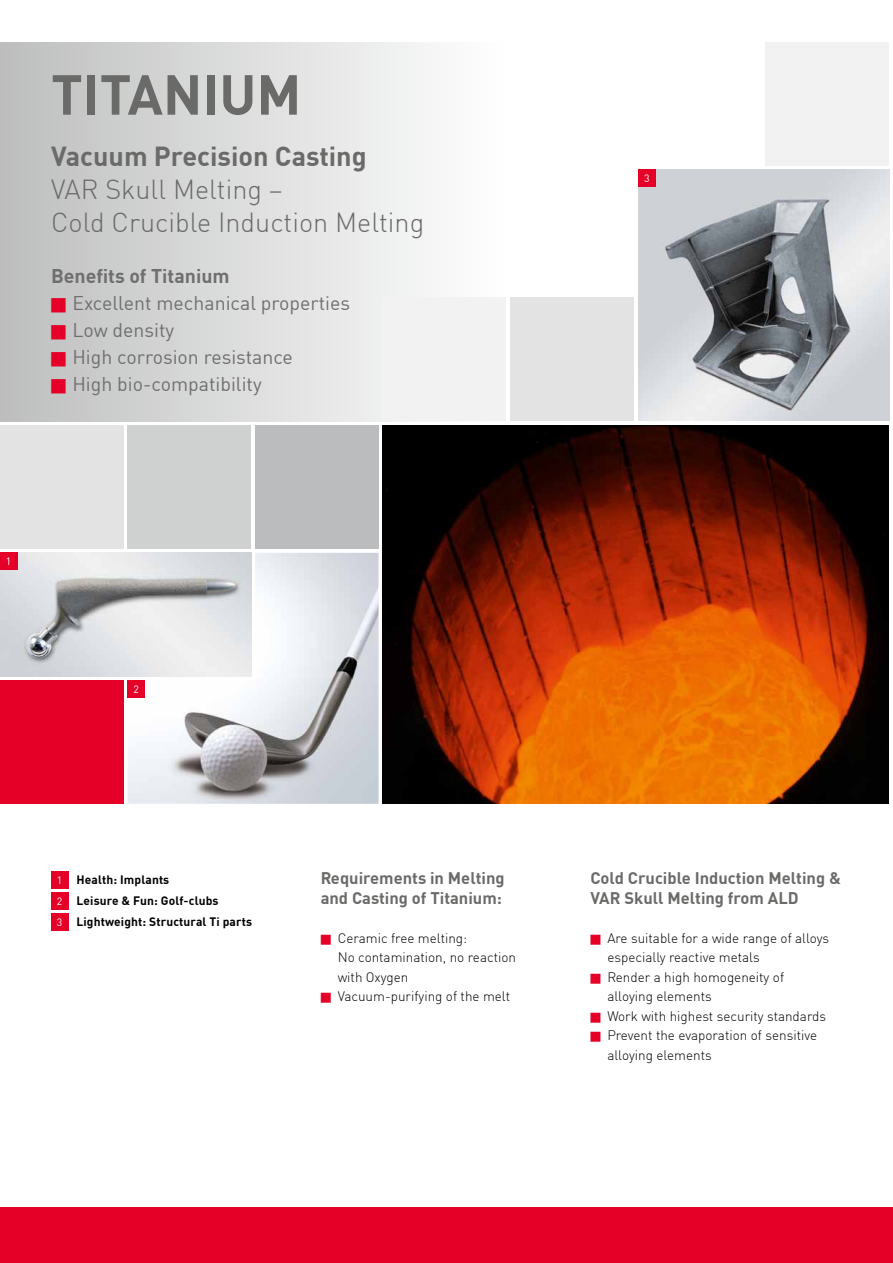
<style>
.page{position:relative;width:893px;height:1263px;background:#fff}
.page>*{position:absolute;margin:0;border:0;box-sizing:border-box;transform-origin:0 0}
.t1{font:700 55.5px "DIN Offc";color:#6a6a69}
.t2{font:300 27px/33px "DIN Offc";color:#6a6a69}
.t3{font:700 27px "DIN Offc";color:#6a6a69}
.t4{font:19.5px "DIN Offc";color:#6f6f6e}
.t5{font:700 19.5px "DIN Offc";color:#6f6f6e}
.t6{font:700 16.5px/19.5px "DIN Offc";color:#6a6a69}
.t7{font:300 13.5px/19.5px "DIN Offc";color:#000}
.t8{font:700 12px/21px "DIN Offc";letter-spacing:.01em;color:#000}
.t9{font:10.5px/20.9px "DIN Offc";color:#fff;text-align:justify}
.s1{color:#e40026}
</style>
<div class="page">
<div style="left:0;top:43px;width:506px;height:378px;background:linear-gradient(to right,#bdbebe,#fff)"></div>
<div style="left:766px;top:43px;width:123px;height:123px;background:#f2f2f2"></div>
<div style="left:0;top:1208px;width:893px;height:55px;background:#e40026"></div>
<div style="left:510px;top:297px;width:124px;height:124px;background:#e3e3e3"></div>
<div style="left:51px;top:872px;width:17px;height:17px;background:#e40026"></div>
<div style="left:51px;top:893px;width:17px;height:17px;background:#e40026"></div>
<div style="left:51px;top:913px;width:17px;height:17px;background:#e40026"></div>
<img style="left:383px;top:426px;width:506px;height:378px">
<div style="left:128px;top:426px;width:123px;height:123px;background:#cfd0d0"></div>
<div style="left:255px;top:426px;width:124px;height:123px;background:#bbbcbd"></div>
<div style="left:0;top:426px;width:123px;height:123px;background:#e3e3e3"></div>
<div style="left:0;top:681px;width:123px;height:123px;background:#e40026"></div>
<img style="left:0;top:553px;width:128px;height:123px">
<div style="left:0;top:553px;width:17px;height:17px;background:#e40026"></div>
<img style="left:128px;top:553px;width:251px;height:251px">
<div style="left:128px;top:681px;width:17px;height:17px;background:#e40026"></div>
<img style="left:638px;top:170px;width:251px;height:251px">
<div style="left:638px;top:170px;width:17px;height:17px;background:#e40026"></div>
<div style="left:383px;top:297px;width:123px;height:124px;background:#f2f2f2"></div>
<h1 class="t1" style="left:51px;top:58px;width:243px">TITANI UM</h1>
<h2 class="t3" style="left:51px;top:138px;width:317px">Vacuum Precision Casting</h2>
<h2 class="t2" style="left:51px;top:172px;width:375px">VAR Skull Melting –<br>Cold Crucible Induction Melting</h2>
<h3 class="t5" style="left:51px;top:263px;width:180px">Benefits of Titanium</h3>
<h3 class="t4" style="left:51px;top:290px;width:300px"><span class="s1">■</span> Excellent mechanical properties</h3>
<h3 class="t4" style="left:51px;top:317px;width:125px"><span class="s1">■</span> Low density</h3>
<h3 class="t4" style="left:51px;top:345px;width:243px"><span class="s1">■</span> High corrosion resistance</h3>
<h3 class="t4" style="left:51px;top:372px;width:212px"><span class="s1">■</span> High bio-compatibility</h3>
<p class="t9" style="left:6px;top:551px;width:7px">1</p>
<p class="t9" style="left:133px;top:679px;width:7px">2</p>
<p class="t9" style="left:57px;top:870px;width:7px">1<br>2<br>3</p>
<p class="t8" style="left:77px;top:868px;width:177px">Health: I mplants<br>Leisure &amp; Fun: Golf-clubs<br>Lightweight: Structural Ti parts</p>
<p class="t6" style="left:321px;top:868px;width:185px">Requirements in Melting and Casting of Titanium:</p>
<p class="t7" style="left:338px;top:928px;width:180px">Ceramic free melting:<br>No contamination, no reaction with Oxygen<br>Vacuum-purifying of the melt</p>
<p class="t9" style="left:644px;top:168px;width:7px">3</p>
<p class="t6" style="left:590px;top:868px;width:252px">Cold Crucible I nduction Melting &amp;<br>VAR Skull Melting from ALD</p>
<p class="t7" style="left:607px;top:928px;width:223px">Are suitable for a wide range of alloys especially reactive metals<br>Render a high homogeneity of alloying elements<br>Work with highest security standards<br>Prevent the evaporation of sensitive alloying elements</p>
</div>
